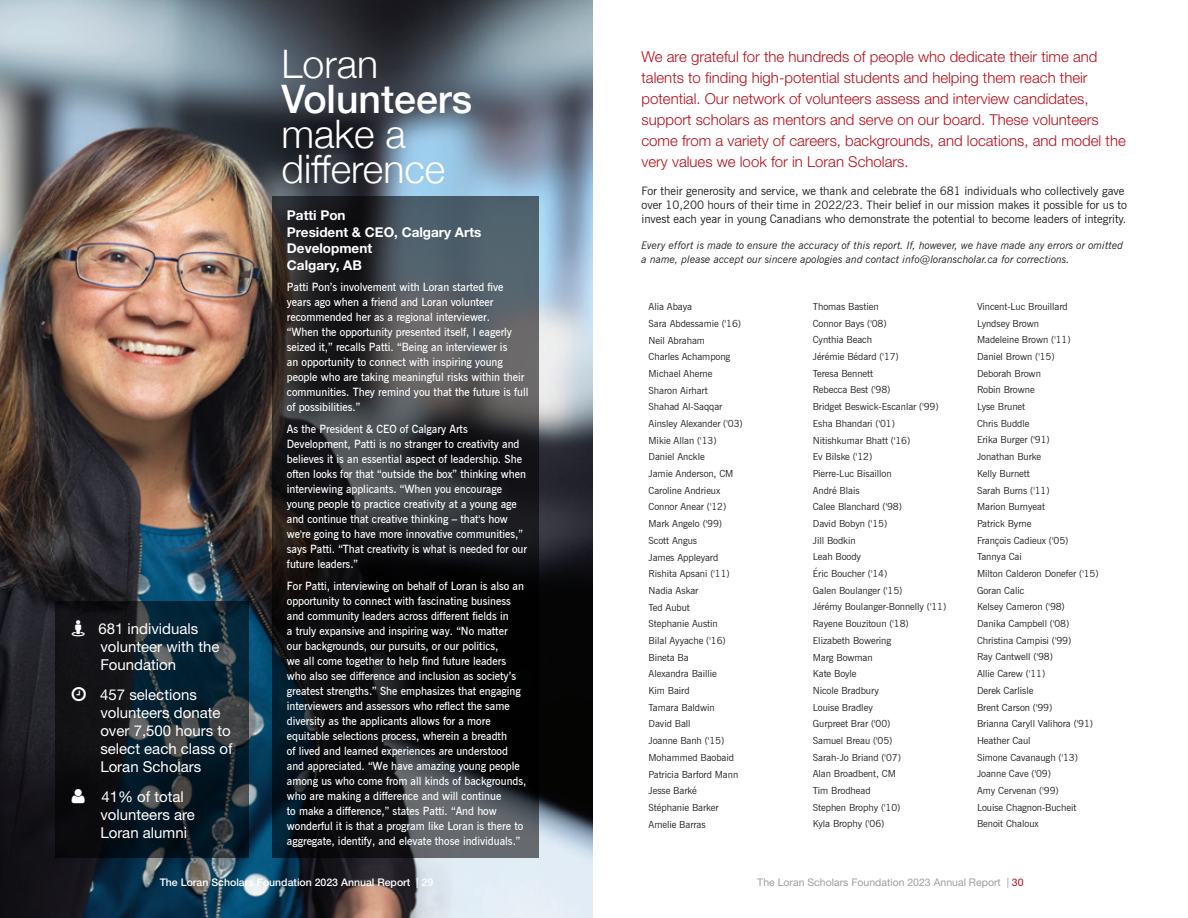
<style>
.page{position:relative;width:1188px;height:918px;background:#fff}
.page>*{position:absolute;margin:0;border:0;box-sizing:border-box;transform-origin:0 0}
.t1{font:300 39.3px/35.2px "Helvetica Neue";color:#fff}
.t2{font:500 39.3px "Helvetica Neue";color:#fff}
.t3{font:300 15px/21px "Helvetica Neue LT Std";color:#b50e1a}
.t4{font:15px/18px "Helvetica Neue LT Std";color:#fff}
.t5{font:700 13.5px/16.5px "Helvetica Neue LT Std";color:#fff}
.t6{font:11.7px/14px "News Gothic BT";color:#231f20}
.t7{font:600 11.25px/15px "News Gothic BT";letter-spacing:-.005em;color:#fff}
.t8{font:italic 10.5px/14px "News Gothic BT";color:#231f20}
.t9{font:10.5px "Helvetica Neue LT Std";color:#9d9fa2}
.t10{font:500 10.5px "Helvetica Neue LT Std";color:#fff}
.t11{font:9.75px/16.6px "News Gothic BT";letter-spacing:-.005em;color:#231f20}
.s1{color:#b50e1a}
</style>
<div class="page">
<img style="left:0;top:0;width:593px;height:918px">
<svg style="left:272px;top:197px;width:266px;height:661px"></svg>
<svg style="left:55px;top:602px;width:193px;height:256px"></svg>
<svg style="left:72px;top:620px;width:13px;height:16px"></svg>
<svg style="left:72px;top:687px;width:14px;height:14px"></svg>
<svg style="left:72px;top:789px;width:13px;height:14px"></svg>
<h2 class="t4" style="left:98px;top:619px;width:123px">681 individuals volunteer with the<br>Foundation</h2>
<h2 class="t4" style="left:100px;top:685px;width:134px">457 selections volunteers donate over 7,500 hours to select each class of<br>Loran Scholars</h2>
<h2 class="t4" style="left:100px;top:787px;width:96px">41% of total volunteers are<br>Loran alumni</h2>
<h1 class="t1" style="left:282px;top:43px;width:98px">Loran</h1>
<h1 class="t2" style="left:282px;top:67px;width:192px">Volunteers</h1>
<h1 class="t1" style="left:282px;top:114px;width:165px">make a difference</h1>
<p class="t5" style="left:287px;top:207px;width:196px">Patti Pon<br>President &amp; CEO, Calgary Arts<br>Development<br>Calgary, AB</p>
<p class="t7" style="left:287px;top:280px;width:243px">Patti Pon’s involvement with Loran started five years ago when a friend and Loran volunteer recommended her as a regional interviewer.<br>“When the opportunity presented itself, I eagerly seized it,” recalls Patti. “Being an interviewer is<br>an opportunity to connect with inspiring young people who are taking meaningful risks within their communities. They remind you that the future is full of possibilities.”</p>
<p class="t7" style="left:287px;top:422px;width:242px">As the President &amp; CEO of Calgary Arts Development, Patti is no stranger to creativity and believes it is an essential aspect of leadership. She often looks for that “outside the box” thinking when interviewing applicants. “When you encourage young people to practice creativity at a young age and continue that creative thinking – that's how we're going to have more innovative communities,” says Patti. “That creativity is what is needed for our future leaders.”</p>
<p class="t7" style="left:287px;top:578px;width:241px">For Patti, interviewing on behalf of Loran is also an opportunity to connect with fascinating business and community leaders across different fields in<br>a truly expansive and inspiring way. “No matter<br>our backgrounds, our pursuits, or our politics,<br>we all come together to help find future leaders who also see difference and inclusion as society’s greatest strengths.” She emphasizes that engaging interviewers and assessors who reflect the same diversity as the applicants allows for a more equitable selections process, wherein a breadth<br>of lived and learned experiences are understood and appreciated. “We have amazing young people among us who come from all kinds of backgrounds, who are making a difference and will continue<br>to make a difference,” states Patti. “And how wonderful it is that a program like Loran is there to aggregate, identify, and elevate those individuals.”</p>
<p class="t10" style="left:160px;top:876px;width:275px">The Loran Scholars Foundation 2023 Annual Report | 29</p>
<p class="t3" style="left:642px;top:46px;width:486px">We are grateful for the hundreds of people who dedicate their time and talents to finding high-potential students and helping them reach their potential. Our network of volunteers assess and interview candidates, support scholars as mentors and serve on our board. These volunteers come from a variety of careers, backgrounds, and locations, and model the very values we look for in Loran Scholars.</p>
<p class="t6" style="left:642px;top:184px;width:487px">For their generosity and service, we thank and celebrate the 681 individuals who collectively gave over 10,200 hours of their time in 2022/23. Their belief in our mission makes it possible for us to invest each year in young Canadians who demonstrate the potential to become leaders of integrity.</p>
<p class="t8" style="left:642px;top:238px;width:483px">Every effort is made to ensure the accuracy of this report. If, however, we have made any errors or omitted a name, please accept our sincere apologies and contact info@loranscholar.ca for corrections.</p>
<p class="t11" style="left:649px;top:298px;width:96px">Alia Abaya<br>Sara Abdessamie ('16)<br>Neil Abraham<br>Charles Achampong<br>Michael Aherne<br>Sharon Airhart<br>Shahad Al-Saqqar<br>Ainsley Alexander ('03)<br>Mikie Allan ('13)<br>Daniel Anckle<br>Jamie Anderson, CM<br>Caroline Andrieux<br>Connor Anear ('12)<br>Mark Angelo ('99)<br>Scott Angus<br>James Appleyard<br>Rishita Apsani ('11)<br>Nadia Askar<br>Ted Aubut<br>Stephanie Austin<br>Bilal Ayyache ('16)<br>Bineta Ba<br>Alexandra Baillie<br>Kim Baird<br>Tamara Baldwin<br>David Ball<br>Joanne Banh ('15)<br>Mohammed Baobaid<br>Patricia Barford Mann<br>Jesse Barké<br>Stéphanie Barker<br>Amelie Barras</p>
<p class="t11" style="left:813px;top:298px;width:135px">Thomas Bastien<br>Connor Bays ('08)<br>Cynthia Beach<br>Jérémie Bédard ('17)<br>Teresa Bennett<br>Rebecca Best ('98)<br>Bridget Beswick-Escanlar ('99)<br>Esha Bhandari ('01)<br>Nitishkumar Bhatt ('16)<br>Ev Bilske ('12)<br>Pierre-Luc Bisaillon<br>André Blais<br>Calee Blanchard ('98)<br>David Bobyn ('15)<br>Jill Bodkin<br>Leah Boody<br>Éric Boucher ('14)<br>Galen Boulanger ('15)<br>Jérémy Boulanger-Bonnelly ('11)<br>Rayene Bouzitoun ('18)<br>Elizabeth Bowering<br>Marg Bowman<br>Kate Boyle<br>Nicole Bradbury<br>Louise Bradley<br>Gurpreet Brar ('00)<br>Samuel Breau ('05)<br>Sarah-Jo Briand ('07)<br>Alan Broadbent, CM<br>Tim Brodhead<br>Stephen Brophy ('10)<br>Kyla Brophy ('06)</p>
<p class="t11" style="left:977px;top:298px;width:123px">Vincent-Luc Brouillard<br>Lyndsey Brown<br>Madeleine Brown ('11)<br>Daniel Brown ('15)<br>Deborah Brown<br>Robin Browne<br>Lyse Brunet<br>Chris Buddle<br>Erika Burger ('91)<br>Jonathan Burke<br>Kelly Burnett<br>Sarah Burns ('11)<br>Marion Burnyeat<br>Patrick Byrne<br>François Cadieux ('05)<br>Tannya Cai<br>Milton Calderon Donefer ('15)<br>Goran Calic<br>Kelsey Cameron ('98)<br>Danika Campbell ('08)<br>Christina Campisi ('99)<br>Ray Cantwell ('98)<br>Allie Carew ('11)<br>Derek Carlisle<br>Brent Carson ('99)<br>Brianna Caryll Valihora ('91)<br>Heather Caul<br>Simone Cavanaugh ('13)<br>Joanne Cave ('09)<br>Amy Cervenan ('99)<br>Louise Chagnon-Bucheit<br>Benoit Chaloux</p>
<p class="t9" style="left:757px;top:876px;width:268px">The Loran Scholars Foundation 2023 Annual Report | <span class="s1">30</span></p>
</div>
